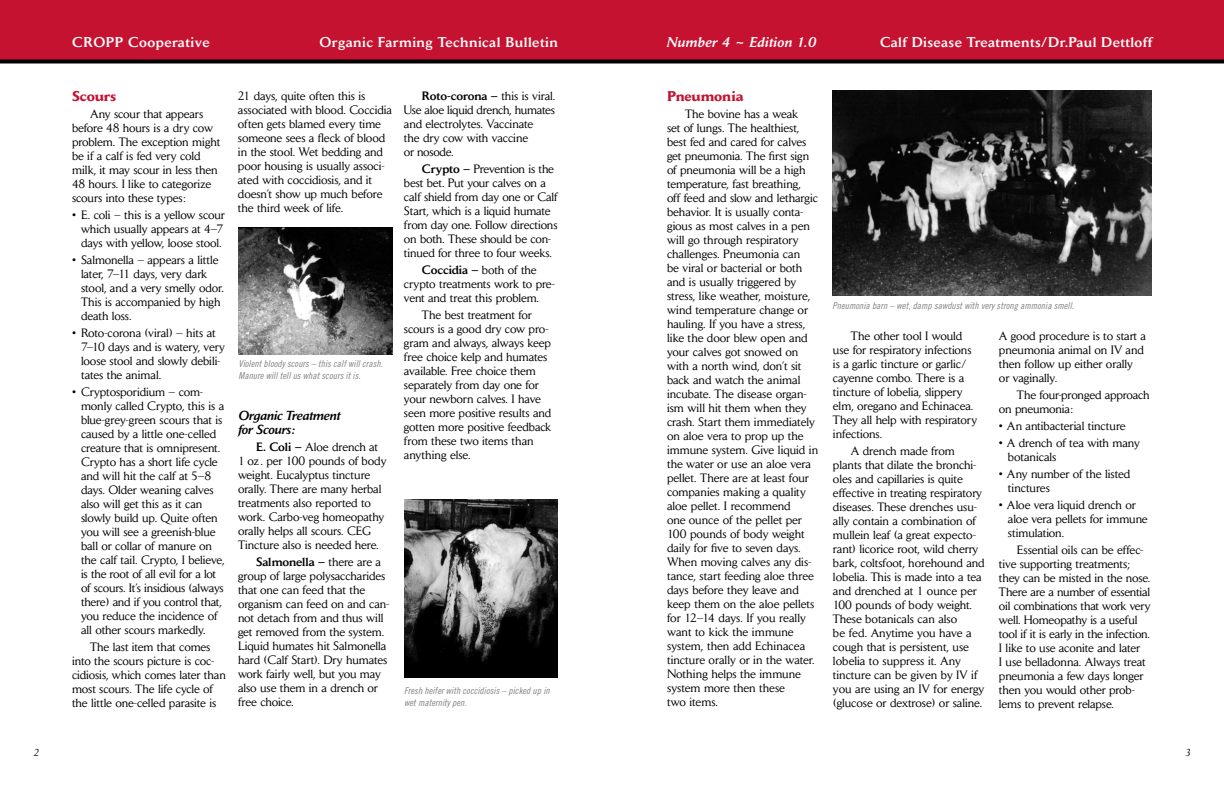
<style>
.page{position:relative;width:1224px;height:792px;background:#fff}
.page>*{position:absolute;margin:0;border:0;box-sizing:border-box;transform-origin:0 0}
.t1{font:500 14px "Daily News";letter-spacing:.035em;color:#fff}
.t2{font:italic 500 14px "Daily News";letter-spacing:.025em;color:#fff}
.t3{font:700 14px "Daily News";letter-spacing:-.015em;color:#c41230}
.t4{font:italic 500 13px/14px "Daily News";letter-spacing:-.01em;color:#000}
.t5{font:12px/14px "Daily News";letter-spacing:-.005em;color:#000}
.t6{font:italic 10px "Daily News";color:#000}
.t7{font:9.5px/12px "Trade Gothic Cond Eighteen Obl";letter-spacing:.005em;color:#808285}
.s1{font-weight:500}
</style>
<div class="page">
<div style="left:0;top:0;width:1224px;height:63px;background:#c41230"></div>
<img style="left:239px;top:228px;width:153px;height:126px">
<img style="left:404px;top:500px;width:153px;height:178px">
<img style="left:832px;top:90px;width:320px;height:205px">
<p class="t1" style="left:72px;top:34px;width:139px">CROPP Cooperative</p>
<p class="t1" style="left:320px;top:34px;width:240px">Organic Farming Technical Bulletin</p>
<p class="t2" style="left:666px;top:34px;width:151px">Number 4 ~ Edition 1.0</p>
<p class="t1" style="left:880px;top:34px;width:274px">Calf Disease Treatments/Dr.Paul Dettloff</p>
<p class="t3" style="left:72px;top:87px;width:46px">Scours</p>
<p class="t5" style="left:72px;top:107px;width:150px;text-indent:18px">Any scour that appears before 48 hours is a dry cow problem. The exception might be if a calf is fed very cold milk, it may scour in less then<br>48 hours. I like to categorize scours into these types:</p>
<p class="t5" style="left:72px;top:208px;width:154px;text-align:center">• E. coli – this is a yellow scour which usually appears at 4–7 days with yellow, loose stool.</p>
<p class="t5" style="left:81px;top:253px;width:145px;text-indent:-9px">• Salmonella – appears a little later, 7–11 days, very dark stool, and a very smelly odor.<br>This is accompanied by high death loss.</p>
<p class="t5" style="left:81px;top:326px;width:145px;text-indent:-9px">• Roto-corona (viral) – hits at<br>7–10 days and is watery, very loose stool and slowly debili&shy;tates the animal.</p>
<p class="t5" style="left:81px;top:385px;width:145px;text-indent:-9px">• Cryptosporidium – com&shy;monly called Crypto, this is a blue-grey-green scours that is caused by a little one-celled creature that is omnipresent.<br>Crypto has a short life cycle and will hit the calf at 5–8 days. Older weaning calves also will get this as it can slowly build up. Quite often you will see a greenish-blue ball or collar of manure on the calf tail. Crypto, I believe, is the root of all evil for a lot of scours. It’s insidious (always there) and if you control that, you reduce the incidence of all other scours markedly.</p>
<p class="t5" style="left:72px;top:640px;width:155px;text-indent:18px">The last item that comes into the scours picture is coc&shy;cidiosis, which comes later than most scours. The life cycle of the little one-celled parasite is</p>
<p class="t5" style="left:238px;top:88px;width:156px">21 days, quite often this is associated with blood. Coccidia often gets blamed every time someone sees a fleck of blood in the stool. Wet bedding and poor housing is usually associ&shy;ated with coccidiosis, and it doesn’t show up much before the third week of life.</p>
<p class="t7" style="left:239px;top:358px;width:146px">Violent bloody scours – this calf will crash.<br>Manure will tell us what scours it is.</p>
<p class="t4" style="left:238px;top:408px;width:104px">Organic Treatment for Scours:</p>
<p class="t5" style="left:238px;top:439px;width:150px;text-indent:18px"><span class="s1">E. Coli –</span> Aloe drench at<br>1 oz. per 100 pounds of body weight. Eucalyptus tincture orally. There are many herbal treatments also reported to work. Carbo-veg homeopathy orally helps all scours. CEG<br>Tincture also is needed here.</p>
<p class="t5" style="left:238px;top:554px;width:153px;text-indent:18px"><span class="s1">Salmonella –</span> there are a group of large polysaccharides that one can feed that the organism can feed on and can&shy;not detach from and thus will get removed from the system.<br>Liquid humates hit Salmonella hard (Calf Start). Dry humates work fairly well, but you may also use them in a drench or free choice.</p>
<p class="t5" style="left:404px;top:88px;width:153px;text-indent:18px"><span class="s1">Roto-corona –</span> this is viral.<br>Use aloe liquid drench, humates and electrolytes. Vaccinate<br>the dry cow with vaccine<br>or nosode.</p>
<p class="t5" style="left:404px;top:161px;width:155px;text-indent:18px"><span class="s1">Crypto –</span> Prevention is the best bet. Put your calves on a calf shield from day one or Calf<br>Start, which is a liquid humate from day one. Follow directions on both. These should be con&shy;tinued for three to four weeks.</p>
<p class="t5" style="left:404px;top:262px;width:153px;text-indent:18px"><span class="s1">Coccidia –</span> both of the crypto treatments work to pre&shy;vent and treat this problem.</p>
<p class="t5" style="left:404px;top:307px;width:149px;text-indent:18px">The best treatment for scours is a good dry cow pro&shy;gram and always, always keep free choice kelp and humates available. Free choice them separately from day one for your newborn calves. I have seen more positive results and gotten more positive feedback from these two items than anything else.</p>
<p class="t7" style="left:404px;top:685px;width:147px">Fresh heifer with coccidiosis – picked up in wet maternity pen.</p>
<p class="t3" style="left:667px;top:87px;width:78px">Pneumonia</p>
<p class="t5" style="left:667px;top:107px;width:153px;text-indent:18px">The bovine has a weak<br>set of lungs. The healthiest, best fed and cared for calves get pneumonia. The first sign of pneumonia will be a high temperature, fast breathing,<br>off feed and slow and lethargic behavior. It is usually conta&shy;gious as most calves in a pen will go through respiratory challenges. Pneumonia can<br>be viral or bacterial or both and is usually triggered by stress, like weather, moisture, wind temperature change or hauling. If you have a stress, like the door blew open and your calves got snowed on with a north wind, don’t sit back and watch the animal incubate. The disease organ&shy;ism will hit them when they crash. Start them immediately on aloe vera to prop up the immune system. Give liquid in the water or use an aloe vera pellet. There are at least four companies making a quality aloe pellet. I recommend<br>one ounce of the pellet per<br>100 pounds of body weight daily for five to seven days.<br>When moving calves any dis&shy;tance, start feeding aloe three days before they leave and keep them on the aloe pellets for 12–14 days. If you really want to kick the immune system, then add Echinacea tincture orally or in the water.<br>Nothing helps the immune system more then these<br>two items.</p>
<p class="t7" style="left:832px;top:299px;width:243px">Pneumonia barn – wet, damp sawdust with very strong ammonia smell.</p>
<p class="t5" style="left:833px;top:329px;width:146px;text-indent:18px">The other tool I would use for respiratory infections is a garlic tincture or garlic/ cayenne combo. There is a tincture of lobelia, slippery elm, oregano and Echinacea.<br>They all help with respiratory infections.</p>
<p class="t5" style="left:833px;top:444px;width:153px;text-indent:18px">A drench made from plants that dilate the bronchi&shy;oles and capillaries is quite effective in treating respiratory diseases. These drenches usu&shy;ally contain a combination of mullein leaf (a great expecto&shy;rant) licorice root, wild cherry bark, coltsfoot, horehound and lobelia. This is made into a tea and drenched at 1 ounce per<br>100 pounds of body weight.<br>These botanicals can also<br>be fed. Anytime you have a cough that is persistent, use lobelia to suppress it. Any tincture can be given by IV if you are using an IV for energy (glucose or dextrose) or saline.</p>
<p class="t5" style="left:999px;top:329px;width:149px">A good procedure is to start a pneumonia animal on IV and then follow up either orally or vaginally.</p>
<p class="t5" style="left:999px;top:388px;width:152px;text-indent:18px">The four-pronged approach on pneumonia:</p>
<p class="t5" style="left:999px;top:419px;width:128px">• An antibacterial tincture</p>
<p class="t5" style="left:1008px;top:436px;width:133px;text-indent:-9px">• A drench of tea with many botanicals</p>
<p class="t5" style="left:1008px;top:467px;width:124px;text-indent:-9px">• Any number of the listed tinctures</p>
<p class="t5" style="left:1008px;top:498px;width:141px;text-indent:-9px">• Aloe vera liquid drench or aloe vera pellets for immune stimulation.</p>
<p class="t5" style="left:999px;top:543px;width:153px;text-indent:18px">Essential oils can be effec&shy;tive supporting treatments; they can be misted in the nose.<br>There are a number of essential oil combinations that work very well. Homeopathy is a useful tool if it is early in the infection.<br>I like to use aconite and later<br>I use belladonna. Always treat pneumonia a few days longer then you would other prob&shy;lems to prevent relapse.</p>
<p class="t6" style="left:33px;top:747px;width:7px">2</p>
<p class="t6" style="left:1185px;top:747px;width:7px">3</p>
</div>
